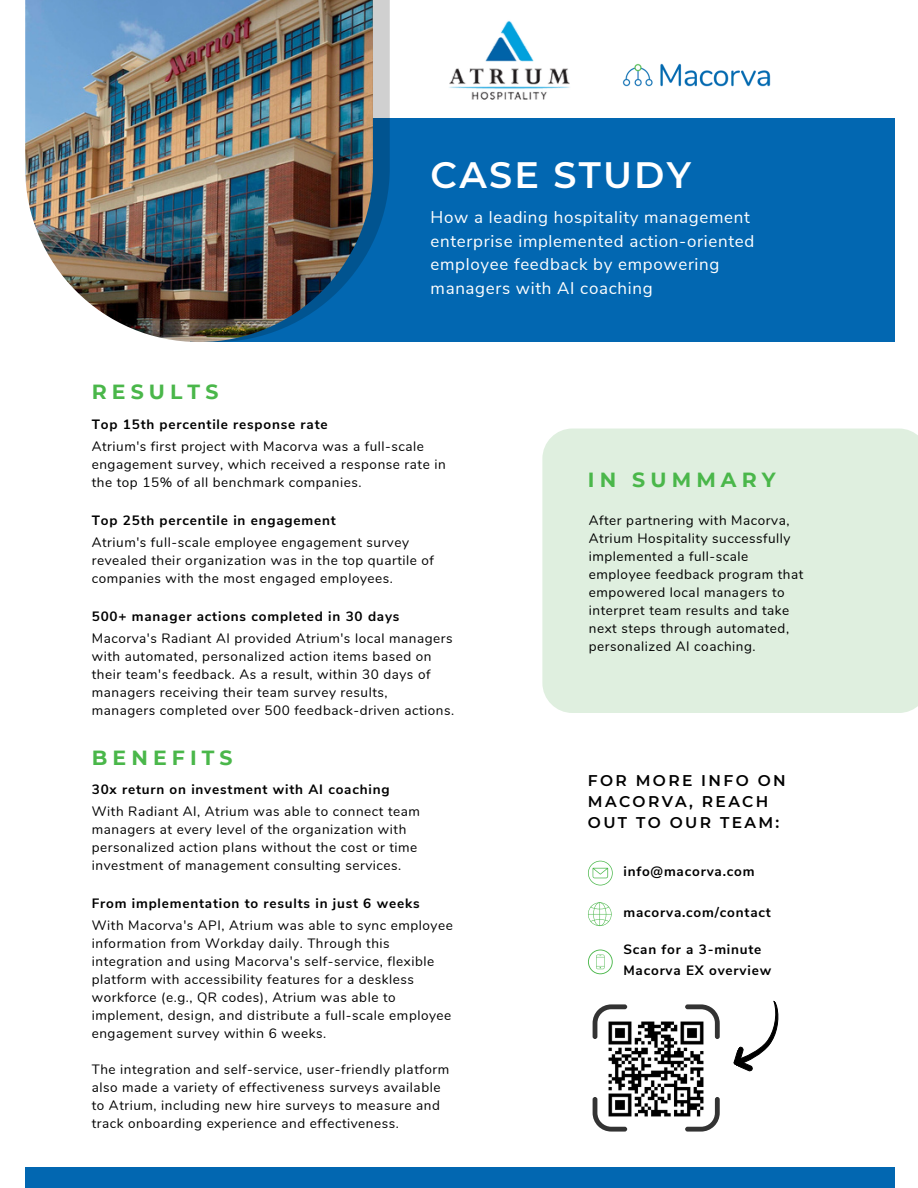
<style>
.page{position:relative;width:918px;height:1188px;background:#fff}
.page>*{position:absolute;margin:0;border:0;box-sizing:border-box;transform-origin:0 0}
.t1{font:600 36.75px "Montserrat";letter-spacing:.06em;color:#fff}
.t2{font:700 20.4px "Montserrat";letter-spacing:.25em;color:#4ab74a}
.t3{font:16.95px/23.7px "Nunito Sans";letter-spacing:.04em;color:#fff}
.t4{font:600 15.45px/21.3px "Montserrat";letter-spacing:.15em;color:#000}
.t5{font:13.5px/18px "Nunito";letter-spacing:.04em;color:#000}
.t6{font:700 13.5px/21.3px "Nunito Sans";letter-spacing:.06em;color:#000}
</style>
<div class="page">
<div style="left:190px;top:119px;width:705px;height:223px;background:#0267b1"></div>
<svg style="left:373px;top:0;width:17px;height:241px;background:#6692b3"></svg>
<img style="left:25px;top:0;width:348px;height:342px">
<div style="left:25px;top:1167px;width:870px;height:21px;background:#0267b1"></div>
<img style="left:622px;top:63px;width:149px;height:24px">
<img style="left:449px;top:20px;width:121px;height:80px">
<div style="left:542px;top:429px;width:376px;height:284px;background:#dfefdf"></div>
<svg style="left:685px;top:1004px;width:35px;height:35px"></svg>
<svg style="left:593px;top:1004px;width:34px;height:35px"></svg>
<svg style="left:593px;top:1097px;width:34px;height:35px"></svg>
<svg style="left:685px;top:1097px;width:35px;height:35px"></svg>
<img style="left:603px;top:1015px;width:107px;height:107px">
<svg style="left:733px;top:1000px;width:46px;height:72px"></svg>
<svg style="left:588px;top:861px;width:25px;height:24px"></svg>
<svg style="left:588px;top:902px;width:24px;height:24px"></svg>
<svg style="left:588px;top:950px;width:25px;height:24px"></svg>
<p class="t1" style="left:431px;top:153px;width:262px">CASE STUDY</p>
<p class="t2" style="left:92px;top:380px;width:128px">RESULTS</p>
<p class="t6" style="left:92px;top:414px;width:237px">Top 15th percentile response rate</p>
<p class="t3" style="left:431px;top:206px;width:325px">How a leading hospitality management enterprise implemented action-oriented employee feedback by empowering managers with AI coaching</p>
<p class="t5" style="left:92px;top:437px;width:355px">Atrium's first project with Macorva was a full-scale engagement survey, which received a response rate in the top 15% of all benchmark companies.</p>
<p class="t6" style="left:92px;top:510px;width:245px">Top 25th percentile in engagement</p>
<p class="t5" style="left:92px;top:534px;width:344px">Atrium's full-scale employee engagement survey revealed their organization was in the top quartile of companies with the most engaged employees.</p>
<p class="t6" style="left:92px;top:606px;width:309px">500+ manager actions completed in 30 days</p>
<p class="t5" style="left:92px;top:630px;width:364px">Macorva's Radiant AI provided Atrium's local managers with automated, personalized action items based on their team's feedback. As a result, within 30 days of managers receiving their team survey results, managers completed over 500 feedback-driven actions.</p>
<p class="t2" style="left:92px;top:745px;width:142px">BENEFITS</p>
<p class="t6" style="left:92px;top:779px;width:299px">30x return on investment with AI coaching</p>
<p class="t5" style="left:92px;top:803px;width:330px">With Radiant AI, Atrium was able to connect team managers at every level of the organization with personalized action plans without the cost or time investment of management consulting services.</p>
<p class="t6" style="left:92px;top:893px;width:329px">From implementation to results in just 6 weeks</p>
<p class="t5" style="left:92px;top:916px;width:363px">With Macorva's API, Atrium was able to sync employee information from Workday daily. Through this integration and using Macorva's self-service, flexible platform with accessibility features for a deskless workforce (e.g., QR codes), Atrium was able to implement, design, and distribute a full-scale employee engagement survey within 6 weeks.</p>
<p class="t5" style="left:92px;top:1060px;width:359px">The integration and self-service, user-friendly platform also made a variety of effectiveness surveys available to Atrium, including new hire surveys to measure and track onboarding experience and effectiveness.</p>
<p class="t2" style="left:588px;top:467px;width:189px">IN SUMMARY</p>
<p class="t5" style="left:589px;top:512px;width:216px">After partnering with Macorva,<br>Atrium Hospitality successfully implemented a full-scale employee feedback program that empowered local managers to interpret team results and take next steps through automated, personalized AI coaching.</p>
<p class="t4" style="left:588px;top:769px;width:199px">FOR MORE INFO ON<br>MACORVA, REACH<br>OUT TO OUR TEAM:</p>
<p class="t6" style="left:623px;top:861px;width:133px">info@macorva.com</p>
<p class="t6" style="left:623px;top:902px;width:149px">macorva.com/contact</p>
<p class="t6" style="left:623px;top:939px;width:149px">Scan for a 3-minute<br>Macorva EX overview</p>
</div>
